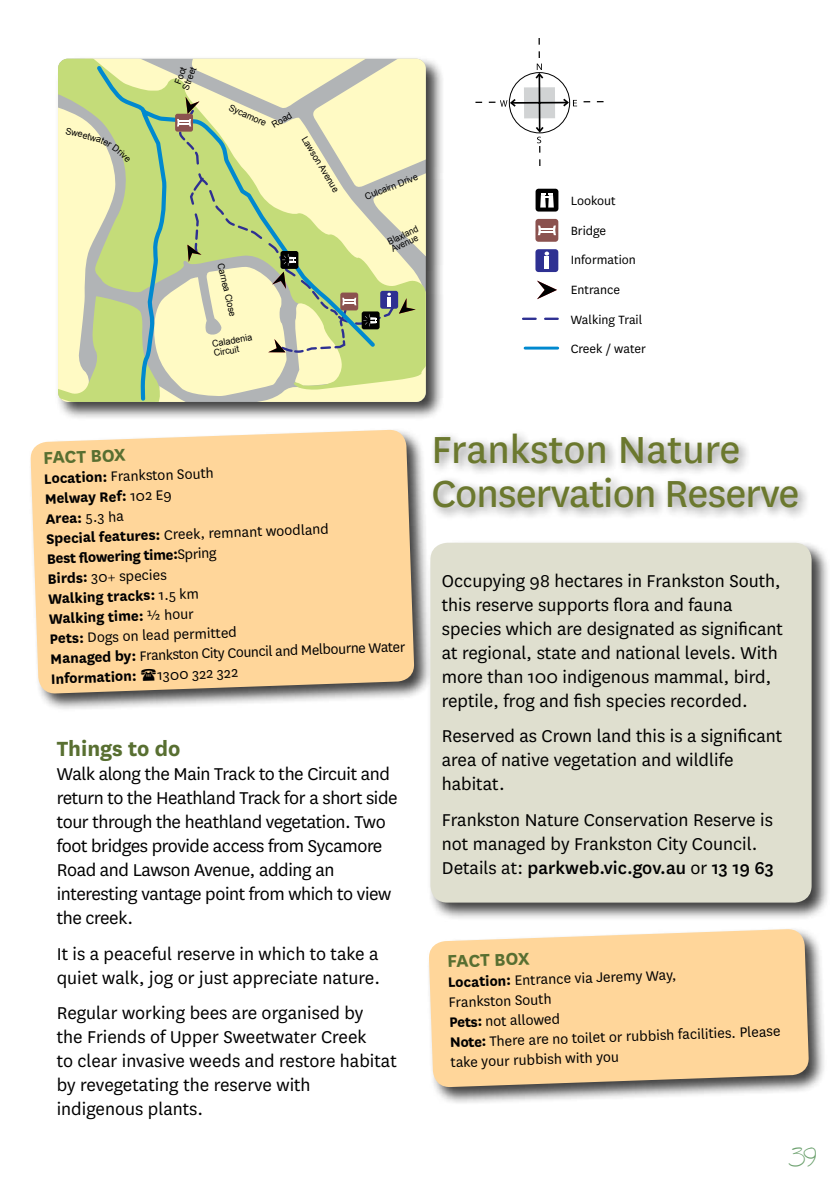
<style>
.page{position:relative;width:840px;height:1191px;background:#fff}
.page>*{position:absolute;margin:0;border:0;box-sizing:border-box;transform-origin:0 0}
.t1{font:44px/44px "National";letter-spacing:-.02em;color:#6b782e}
.t2{font:36px "Architext";color:#6ba06d}
.t3{font:700 24px "National";color:#586f31}
.t4{font:20px/24px "National";color:#000}
.t5{font:20px/24px "National";letter-spacing:-.02em;color:#000}
.t6{font:700 20px "National";color:#586f31}
.t7{font:16px/20px "National";color:#000}
.t8{font:14px/29.6px "National";color:#000}
.t9{font:9.2px/9.2px "Arial";color:#000}
.t10{font:9.2px/8px "Arial";color:#000;scale:.92 1}
.s1{font-weight:700}
.s2{font-weight:500}
</style>
<div class="page">
<div style="left:535px;top:189px;width:23px;height:22px;background:#000;border-radius:3px"></div>
<svg style="left:540px;top:193px;width:13px;height:14px"></svg>
<svg style="left:523px;top:318px;width:34px;height:2px"></svg>
<div style="left:535px;top:249px;width:23px;height:23px;background:#2e3092;border-radius:3px"></div>
<hr style="left:544px;top:257px;width:4px;height:12px;background:#fff">
<svg style="left:544px;top:251px;width:5px;height:4px"></svg>
<div style="left:535px;top:219px;width:23px;height:23px;background:#8b524f;border-radius:3px"></div>
<svg style="left:538px;top:225px;width:18px;height:10px"></svg>
<hr style="left:525px;top:347px;width:32px;height:2px;background:#0089cf">
<svg style="left:537px;top:281px;width:19px;height:18px"></svg>
<div style="left:28px;top:427px;width:404px;height:285px;background:#000;opacity:.75"></div>
<svg style="left:30px;top:429px;width:384px;height:265px;background:#f9d39c"></svg>
<div style="left:55px;top:56px;width:389px;height:365px;background:#000;opacity:.75"></div>
<svg style="left:538px;top:38px;width:1px;height:20px"></svg>
<svg style="left:583px;top:101px;width:20px;height:1px"></svg>
<svg style="left:475px;top:64px;width:101px;height:102px"></svg>
<div style="left:427px;top:540px;width:402px;height:381px;background:#000;opacity:.75"></div>
<div style="left:430px;top:543px;width:381px;height:359px;background:#dfdfcf;border-radius:17px"></div>
<div style="left:426px;top:926px;width:401px;height:179px;background:#000;opacity:.75"></div>
<svg style="left:428px;top:928px;width:380px;height:159px;background:#f9d49e"></svg>
<div style="left:428px;top:428px;width:382px;height:93px;background:#000;opacity:.5"></div>
<svg style="left:141px;top:668px;width:15px;height:12px"></svg>
<svg style="left:58px;top:59px;width:367px;height:343px;background:#d6dfa6"></svg>
<p class="t9" style="left:172px;top:84px;width:25px;rotate:-69deg">Foot<br>Street</p>
<p class="t9" style="left:231px;top:102px;width:42px;rotate:25deg">Sycamore</p>
<p class="t9" style="left:270px;top:121px;width:23px;rotate:-30deg">Road</p>
<p class="t9" style="left:308px;top:135px;width:64px;rotate:59deg">Lawson Avenue</p>
<p class="t9" style="left:225px;top:262px;width:56px;rotate:77deg">Carnea Close</p>
<p class="t9" style="left:211px;top:339px;width:42px;rotate:-10deg">Caladenia<br>Circuit</p>
<p class="t9" style="left:363px;top:193px;width:58px;rotate:-22deg">Culcairn Drive</p>
<p class="t10" style="left:386px;top:238px;width:37px;rotate:-25deg">Blaxland<br>Avenue</p>
<p class="t8" style="left:570px;top:186px;width:77px">Lookout<br>Bridge<br>Information<br>Entrance<br>Walking Trail<br>Creek / water</p>
<p class="t6" style="left:43px;top:443px;width:84px;rotate:-2deg">FACT BOX</p>
<p class="t7" style="left:44px;top:468px;width:356px;rotate:-2deg"><span class="s1">Location:</span> Frankston South<br><span class="s1">Melway Ref:</span> 102 E9<br><span class="s1">Area:</span> 5.3 ha<br><span class="s1">Special features:</span> Creek, remnant woodland<br><span class="s1">Best fl owering time:</span>Spring<br><span class="s1">Birds:</span> 30+ species<br><span class="s1">Walking tracks:</span> 1.5 km<br><span class="s1">Walking time:</span> ½ hour<br><span class="s1">Pets:</span> Dogs on lead permitted<br><span class="s1">Managed by:</span> Frankston City Council and Melbourne Water<br><span class="s1">Information:</span></p>
<p class="t7" style="left:157px;top:664px;width:82px;rotate:-2deg">1300 322 322</p>
<p class="t3" style="left:57px;top:732px;width:125px">Things to do</p>
<p class="t5" style="left:57px;top:761px;width:342px">Walk along the Main Track to the Circuit and return to the Heathland Track for a short side tour through the heathland vegetation. Two foot bridges provide access from Sycamore Road and Lawson Avenue, adding an interesting vantage point from which to view the creek.</p>
<p class="t4" style="left:57px;top:940px;width:324px">It is a peaceful reserve in which to take a quiet walk, jog or just appreciate nature.</p>
<p class="t4" style="left:57px;top:1000px;width:341px">Regular working bees are organised by<br>the Friends of Upper Sweetwater Creek<br>to clear invasive weeds and restore habitat by revegetating the reserve with indigenous plants.</p>
<h1 class="t1" style="left:431px;top:425px;width:369px">Frankston Nature<br>Conservation Reserve</h1>
<p class="t4" style="left:441px;top:568px;width:342px">Occupying 98 hectares in Frankston South, this reserve supports flora and fauna species which are designated as significant at regional, state and national levels. With more than 100 indigenous mammal, bird, reptile, frog and fish species recorded.</p>
<p class="t4" style="left:441px;top:723px;width:342px">Reserved as Crown land this is a significant area of native vegetation and wildlife habitat.</p>
<p class="t4" style="left:441px;top:806px;width:333px">Frankston Nature Conservation Reserve is not managed by Frankston City Council.<br>Details at: <span class="s2">parkweb.vic.gov.au</span> or <span class="s2">13 19 63</span></p>
<p class="t6" style="left:446px;top:947px;width:84px;rotate:-2deg">FACT BOX</p>
<p class="t7" style="left:447px;top:972px;width:332px;rotate:-2deg"><span class="s1">Location:</span> Entrance via Jeremy Way,<br>Frankston South<br><span class="s1">Pets:</span> not allowed<br><span class="s1">Note:</span> There are no toilet or rubbish facilities. Please take your rubbish with you</p>
<h2 class="t2" style="left:787px;top:1140px;width:29px">39</h2>
</div>
